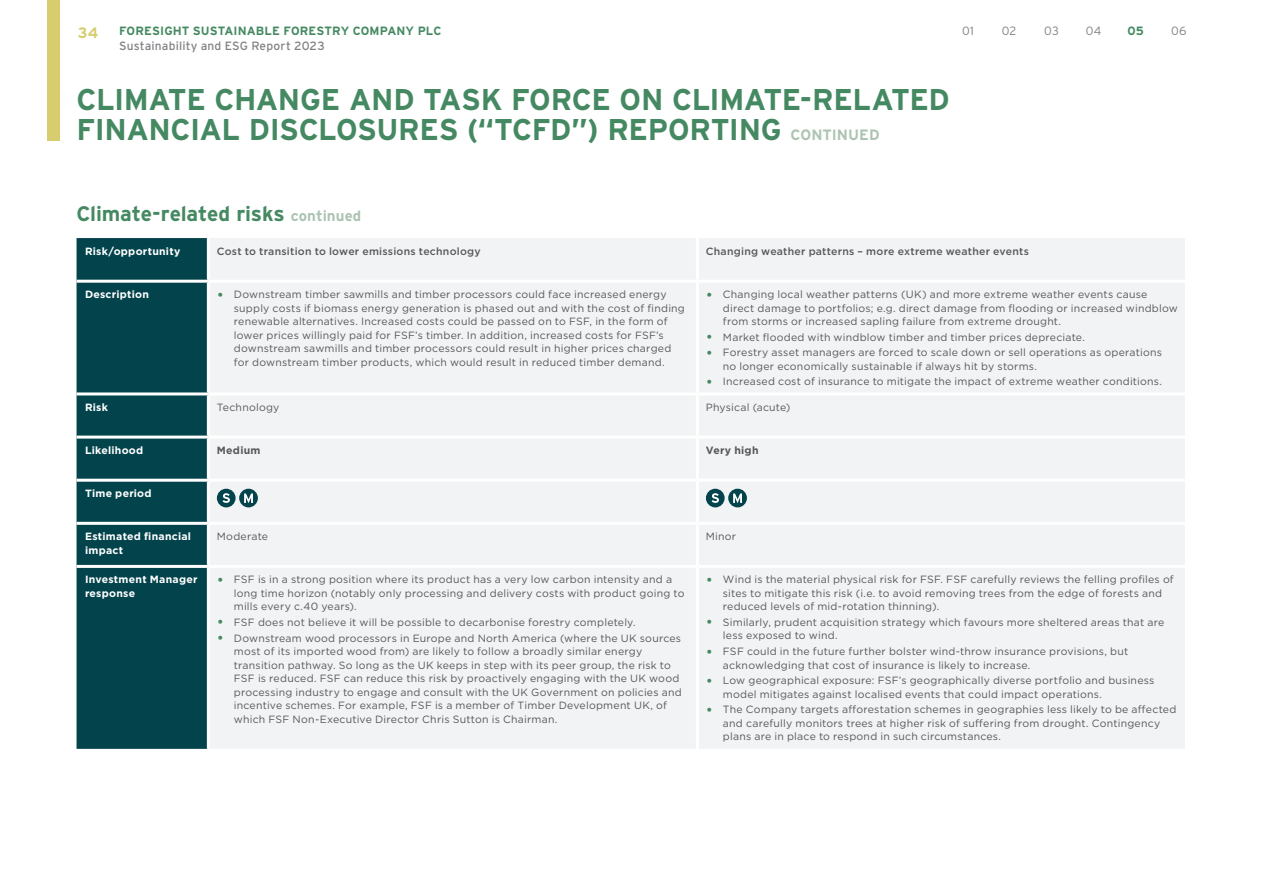
<style>
.page{position:relative;width:1263px;height:893px;background:#fff}
.page>*{position:absolute;margin:0;border:0;box-sizing:border-box;transform-origin:0 0}
.t1{font:700 30px/30px "Interstate";letter-spacing:-.015em;color:#458962}
.t2{font:700 21px "Interstate";letter-spacing:-.005em;color:#458962}
.t3{font:700 15px "Interstate";color:#d7cd6e}
.t4{font:700 12px "Interstate";letter-spacing:.005em;color:#458962}
.t5{font:12px "Interstate";letter-spacing:.015em;color:#808285}
.t6{font:300 12px "Interstate";letter-spacing:.02em;color:#808285}
.t7{font:10.5px/13.5px "Gotham";letter-spacing:.02em;color:#57585a}
.t8{font:700 10.5px/13.5px "Gotham";letter-spacing:.025em;color:#fff}
.t9{font:500 10.5px "Gotham";letter-spacing:.02em;color:#57585a}
.t10{font:700 10.5px "Gotham";letter-spacing:.025em;color:#57585a}
.s1{font-size:15px;color:#adc4b3}
.s2{font-size:15px;color:#458962}
</style>
<div class="page">
<div style="left:47px;top:0;width:13px;height:140px;background:#d7cd6e"></div>
<div style="left:77px;top:238px;width:130px;height:511px;background:#03434c"></div>
<div style="left:210px;top:238px;width:975px;height:511px;background:#f2f3f4"></div>
<hr style="left:77px;top:280px;width:131px;height:3px;background:#fff">
<hr style="left:77px;top:392px;width:131px;height:3px;background:#fff">
<hr style="left:77px;top:436px;width:131px;height:3px;background:#fff">
<hr style="left:77px;top:479px;width:131px;height:3px;background:#fff">
<hr style="left:77px;top:522px;width:131px;height:3px;background:#fff">
<hr style="left:77px;top:565px;width:131px;height:3px;background:#fff">
<hr style="left:696px;top:238px;width:3px;height:42px;background:#fff">
<hr style="left:208px;top:280px;width:489px;height:3px;background:#fff">
<hr style="left:697px;top:280px;width:491px;height:3px;background:#fff">
<hr style="left:696px;top:283px;width:3px;height:109px;background:#fff">
<hr style="left:208px;top:392px;width:489px;height:3px;background:#fff">
<hr style="left:697px;top:392px;width:491px;height:3px;background:#fff">
<hr style="left:696px;top:395px;width:3px;height:41px;background:#fff">
<hr style="left:208px;top:436px;width:489px;height:3px;background:#fff">
<hr style="left:697px;top:436px;width:491px;height:3px;background:#fff">
<hr style="left:696px;top:439px;width:3px;height:40px;background:#fff">
<hr style="left:208px;top:479px;width:489px;height:3px;background:#fff">
<hr style="left:697px;top:479px;width:491px;height:3px;background:#fff">
<hr style="left:696px;top:482px;width:3px;height:40px;background:#fff">
<hr style="left:208px;top:522px;width:489px;height:3px;background:#fff">
<hr style="left:697px;top:522px;width:491px;height:3px;background:#fff">
<hr style="left:696px;top:525px;width:3px;height:40px;background:#fff">
<hr style="left:208px;top:565px;width:489px;height:3px;background:#fff">
<hr style="left:697px;top:565px;width:491px;height:3px;background:#fff">
<hr style="left:696px;top:568px;width:3px;height:181px;background:#fff">
<div style="left:217px;top:489px;width:19px;height:18px;background:#03434c;border-radius:50%"></div>
<svg style="left:223px;top:493px;width:7px;height:10px"></svg>
<div style="left:239px;top:489px;width:19px;height:18px;background:#03434c;border-radius:50%"></div>
<svg style="left:244px;top:493px;width:9px;height:10px"></svg>
<div style="left:706px;top:489px;width:19px;height:18px;background:#03434c;border-radius:50%"></div>
<svg style="left:712px;top:493px;width:7px;height:10px"></svg>
<div style="left:728px;top:489px;width:19px;height:18px;background:#03434c;border-radius:50%"></div>
<svg style="left:733px;top:493px;width:9px;height:10px"></svg>
<h3 class="t3" style="left:78px;top:24px;width:22px">34</h3>
<p class="t4" style="left:119px;top:24px;width:324px">FORESIGHT SUSTAINABLE FORESTRY COMPANY PLC</p>
<p class="t6" style="left:962px;top:24px;width:13px">01</p>
<p class="t6" style="left:1002px;top:24px;width:16px">02</p>
<p class="t6" style="left:1044px;top:24px;width:16px">03</p>
<p class="t6" style="left:1086px;top:24px;width:17px">04</p>
<p class="t4" style="left:1127px;top:24px;width:18px">05</p>
<p class="t6" style="left:1171px;top:24px;width:17px">06</p>
<p class="t5" style="left:119px;top:39px;width:207px">Sustainability and ESG Report 2023</p>
<h1 class="t1" style="left:77px;top:85px;width:875px">CLIMATE CHANGE AND TASK FORCE ON CLIMATE-RELATED<br>FINANCIAL DISCLOSURES (“TCFD”) REPORTING <span class="s1">CONTINUED</span></h1>
<h2 class="t2" style="left:77px;top:202px;width:286px">Climate-related risks <span class="s1">continued</span></h2>
<p class="t8" style="left:85px;top:244px;width:97px">Risk/opportunity</p>
<p class="t9" style="left:217px;top:244px;width:265px">Cost to transition to lower emissions technology</p>
<p class="t9" style="left:706px;top:244px;width:325px">Changing weather patterns – more extreme weather events</p>
<p class="t8" style="left:85px;top:288px;width:65px">Description</p>
<p class="t7" style="left:234px;top:287px;width:453px;text-indent:-17px"><span class="s2">•</span> Downstream timber sawmills and timber processors could face increased energy supply costs if biomass energy generation is phased out and with the cost of finding renewable alternatives. Increased costs could be passed on to FSF, in the form of lower prices willingly paid for FSF’s timber. In addition, increased costs for FSF’s downstream sawmills and timber processors could result in higher prices charged for downstream timber products, which would result in reduced timber demand.</p>
<p class="t7" style="left:723px;top:287px;width:456px;text-indent:-17px"><span class="s2">•</span> Changing local weather patterns (UK) and more extreme weather events cause direct damage to portfolios; e.g. direct damage from flooding or increased windblow from storms or increased sapling failure from extreme drought.</p>
<p class="t7" style="left:706px;top:330px;width:381px"><span class="s2">•</span> Market flooded with windblow timber and timber prices depreciate.</p>
<p class="t7" style="left:723px;top:346px;width:441px;text-indent:-17px"><span class="s2">•</span> Forestry asset managers are forced to scale down or sell operations as operations no longer economically sustainable if always hit by storms.</p>
<p class="t7" style="left:706px;top:375px;width:458px"><span class="s2">•</span> Increased cost of insurance to mitigate the impact of extreme weather conditions.</p>
<p class="t8" style="left:85px;top:400px;width:25px">Risk</p>
<p class="t7" style="left:217px;top:400px;width:64px">Technology</p>
<p class="t7" style="left:706px;top:400px;width:86px">Physical (acute)</p>
<p class="t8" style="left:85px;top:443px;width:60px">Likelihood</p>
<p class="t10" style="left:217px;top:443px;width:45px">Medium</p>
<p class="t10" style="left:706px;top:443px;width:54px">Very high</p>
<p class="t8" style="left:85px;top:487px;width:68px">Time period</p>
<p class="t8" style="left:85px;top:530px;width:108px">Estimated financial impact</p>
<p class="t7" style="left:217px;top:529px;width:53px">Moderate</p>
<p class="t7" style="left:706px;top:529px;width:32px">Minor</p>
<p class="t8" style="left:85px;top:573px;width:114px">Investment Manager response</p>
<p class="t7" style="left:234px;top:573px;width:452px;text-indent:-17px"><span class="s2">•</span> FSF is in a strong position where its product has a very low carbon intensity and a long time horizon (notably only processing and delivery costs with product going to mills every c.40 years).</p>
<p class="t7" style="left:217px;top:615px;width:420px"><span class="s2">•</span> FSF does not believe it will be possible to decarbonise forestry completely.</p>
<p class="t7" style="left:234px;top:631px;width:449px;text-indent:-17px"><span class="s2">•</span> Downstream wood processors in Europe and North America (where the UK sources most of its imported wood from) are likely to follow a broadly similar energy transition pathway. So long as the UK keeps in step with its peer group, the risk to FSF is reduced. FSF can reduce this risk by proactively engaging with the UK wood processing industry to engage and consult with the UK Government on policies and incentive schemes. For example, FSF is a member of Timber Development UK, of which FSF Non-Executive Director Chris Sutton is Chairman.</p>
<p class="t7" style="left:723px;top:573px;width:452px;text-indent:-17px"><span class="s2">•</span> Wind is the material physical risk for FSF. FSF carefully reviews the felling profiles of sites to mitigate this risk (i.e. to avoid removing trees from the edge of forests and reduced levels of mid-rotation thinning).</p>
<p class="t7" style="left:723px;top:615px;width:443px;text-indent:-17px"><span class="s2">•</span> Similarly, prudent acquisition strategy which favours more sheltered areas that are less exposed to wind.</p>
<p class="t7" style="left:723px;top:644px;width:407px;text-indent:-17px"><span class="s2">•</span> FSF could in the future further bolster wind-throw insurance provisions, but acknowledging that cost of insurance is likely to increase.</p>
<p class="t7" style="left:723px;top:673px;width:433px;text-indent:-17px"><span class="s2">•</span> Low geographical exposure: FSF’s geographically diverse portfolio and business model mitigates against localised events that could impact operations.</p>
<p class="t7" style="left:723px;top:703px;width:455px;text-indent:-17px"><span class="s2">•</span> The Company targets afforestation schemes in geographies less likely to be affected and carefully monitors trees at higher risk of suffering from drought. Contingency plans are in place to respond in such circumstances.</p>
</div>
